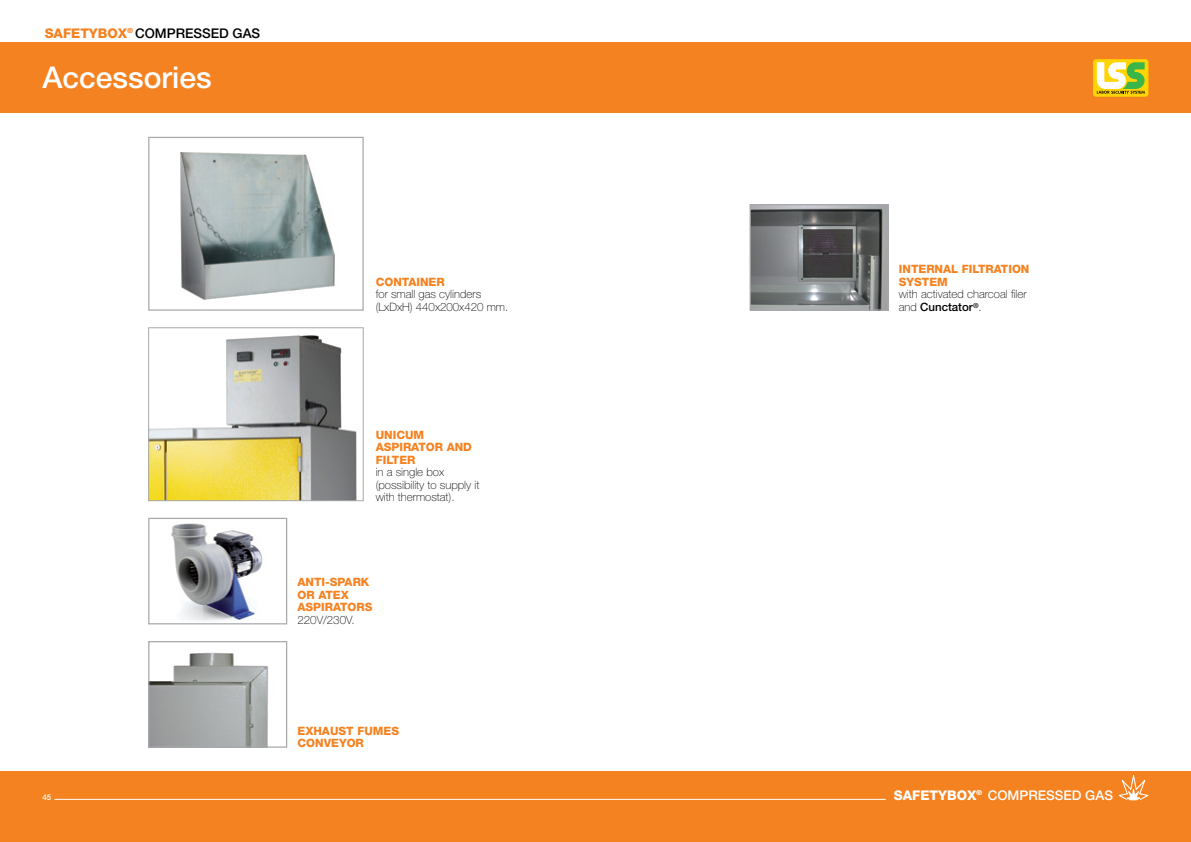
<style>
.page{position:relative;width:1191px;height:842px;background:#fff}
.page>*{position:absolute;margin:0;border:0;box-sizing:border-box;transform-origin:0 0}
.t1{font:500 30px "Helvetica Neue";color:#fff}
.t2{font:500 13.4px "Helvetica Neue";color:#fff}
.t3{font:500 13.4px "Helvetica Neue";color:#000}
.t4{font:100 11.5px/12.5px "Helvetica Neue";color:#000}
.t5{font:800 11.5px/12.5px "Helvetica Neue";color:#f58220}
.t6{font:500 8px "Helvetica Neue";color:#fff}
.s1{font-weight:800;color:#f58220}
.s2{font-weight:500}
.s3{font-weight:800}
</style>
<div class="page">
<div style="left:0;top:43px;width:1191px;height:70px;background:#f58220"></div>
<div style="left:0;top:771px;width:1191px;height:71px;background:#f58220"></div>
<div style="left:1093px;top:59px;width:55px;height:38px;background:#ffd400;border-radius:3px"></div>
<svg style="left:1096px;top:62px;width:48px;height:32px"></svg>
<svg style="left:1118px;top:775px;width:31px;height:26px"></svg>
<img style="left:180px;top:152px;width:155px;height:148px">
<div style="left:148px;top:137px;width:216px;height:174px;border:1px solid #a7a9ac"></div>
<img style="left:171px;top:523px;width:92px;height:98px">
<div style="left:148px;top:518px;width:139px;height:106px;border:1px solid #a7a9ac"></div>
<img style="left:150px;top:335px;width:207px;height:164px">
<div style="left:148px;top:327px;width:216px;height:174px;border:1px solid #a7a9ac"></div>
<img style="left:150px;top:652px;width:118px;height:94px">
<div style="left:148px;top:641px;width:139px;height:107px;border:1px solid #a7a9ac"></div>
<img style="left:751px;top:206px;width:135px;height:103px">
<div style="left:749px;top:204px;width:139px;height:107px;border:1px solid #a7a9ac"></div>
<hr style="left:55px;top:799px;width:830px;height:1px;background:#fff">
<p class="t3" style="left:45px;top:25px;width:217px"><span class="s1">SAFETYBOX</span><sup>®</sup> COMPRESSED GAS</p>
<h1 class="t1" style="left:43px;top:59px;width:171px">Accessories</h1>
<p class="t6" style="left:43px;top:792px;width:10px">45</p>
<p class="t5" style="left:376px;top:275px;width:71px">CONTAINER</p>
<p class="t4" style="left:376px;top:288px;width:134px">for small gas cylinders (LxDxH) 440x200x420 mm.</p>
<p class="t5" style="left:376px;top:428px;width:97px">UNICUM<br>ASPIRATOR AND<br>FILTER</p>
<p class="t4" style="left:376px;top:466px;width:105px">in a single box (possibility to supply it with thermostat).</p>
<p class="t5" style="left:297px;top:576px;width:76px">ANTI-SPARK<br>OR ATEX<br>ASPIRATORS</p>
<p class="t4" style="left:297px;top:613px;width:59px">220V/230V.</p>
<p class="t5" style="left:297px;top:724px;width:85px">EXHAUST FUMES<br>CON</p>
<p class="t5" style="left:324px;top:737px;width:17px">VEYOR</p>
<p class="t5" style="left:899px;top:263px;width:13px">INTERNAL</p>
<p class="t5" style="left:962px;top:263px;width:8px">FILTRATION</p>
<p class="t5" style="left:899px;top:275px;width:9px">SYSTEM</p>
<p class="t4" style="left:899px;top:288px;width:129px">with activated charcoal filer and <span class="s2">Cunctator</span><sup>®</sup>.</p>
<p class="t2" style="left:894px;top:787px;width:220px"><span class="s3">SAFETYBOX</span><sup>®</sup> COMPRESSED GAS</p>
</div>
